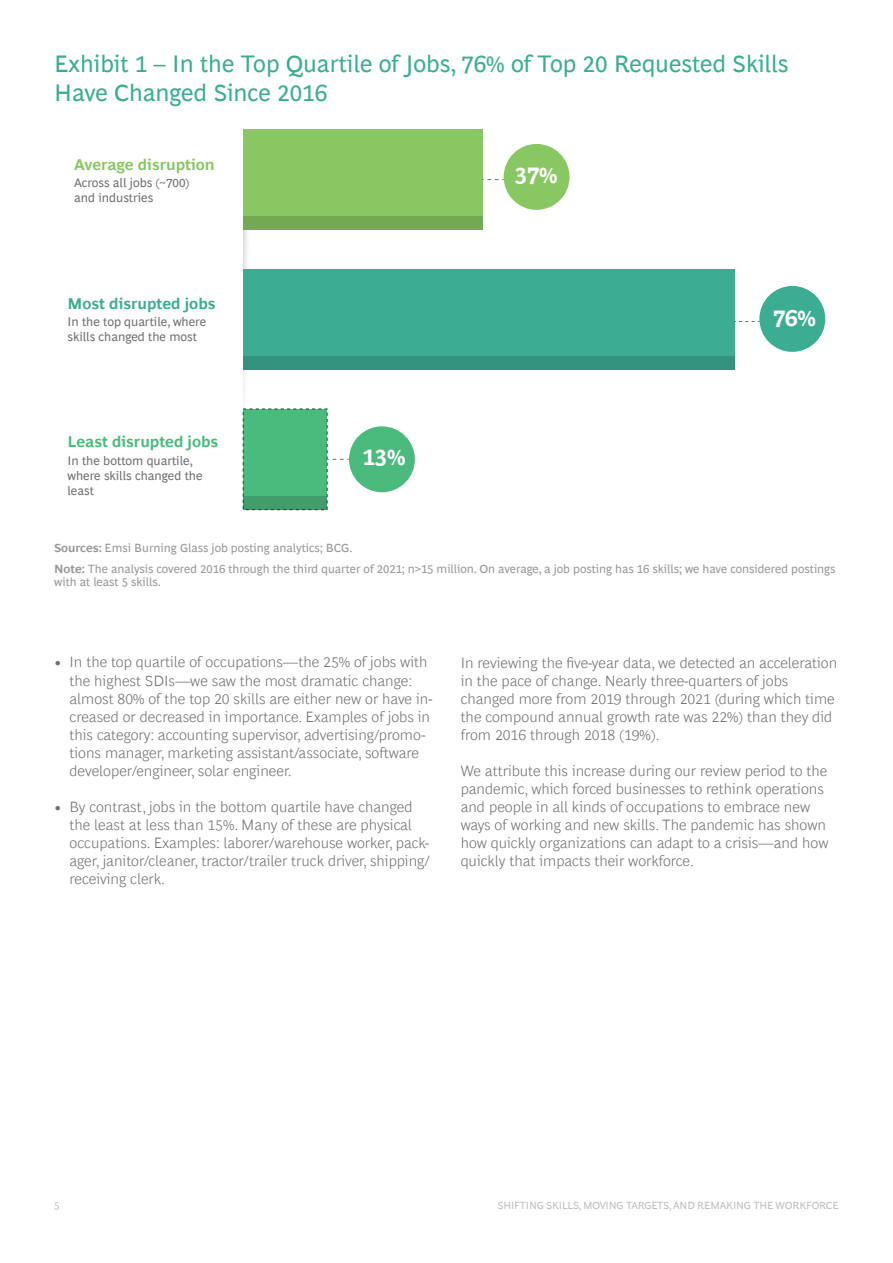
<style>
.page{position:relative;width:893px;height:1263px;background:#fff}
.page>*{position:absolute;margin:0;border:0;box-sizing:border-box;transform-origin:0 0}
.t1{font:24px/28.8px "Henderson BCG Sans";color:#3cad93}
.t2{font:700 23.55px "Henderson BCG Sans";color:#fff}
.t3{font:700 15.6px "Henderson BCG Sans";color:#4bba7d}
.t4{font:700 15.6px "Henderson BCG Sans";color:#88c762}
.t5{font:700 15.6px "Henderson BCG Sans";color:#3cad93}
.t6{font:300 15px/18px "Henderson BCG Sans";color:#707071}
.t7{font:12.45px/15px "Henderson BCG Sans";color:#707070}
.t8{font:12px/21.3px "Henderson BCG Sans";color:#989899}
.t9{font:10.5px "Henderson BCG Sans";letter-spacing:-.02em;color:#c0bfbf}
.s1{font-weight:700}
</style>
<div class="page">
<img style="left:243px;top:230px;width:21px;height:281px">
<div style="left:504px;top:144px;width:66px;height:66px;background:#88c762;border-radius:50%"></div>
<div style="left:349px;top:426px;width:66px;height:66px;background:#4bba7d;border-radius:50%"></div>
<div style="left:759px;top:286px;width:66px;height:66px;background:#3cad93;border-radius:50%"></div>
<div style="left:243px;top:129px;width:239px;height:101px;background:#88c762"></div>
<div style="left:243px;top:269px;width:491px;height:101px;background:#3cad93"></div>
<div style="left:243px;top:409px;width:84px;height:101px;background:#4bba7d"></div>
<div style="left:243px;top:216px;width:239px;height:14px;background:#73a953"></div>
<div style="left:243px;top:356px;width:491px;height:14px;background:#33937d"></div>
<div style="left:243px;top:496px;width:84px;height:14px;background:#3f9e6a"></div>
<svg style="left:482px;top:179px;width:22px;height:1px"></svg>
<svg style="left:734px;top:321px;width:25px;height:1px"></svg>
<svg style="left:327px;top:459px;width:22px;height:1px"></svg>
<h1 class="t1" style="left:54px;top:47px;width:736px">Exhibit 1 – In the Top Quartile of Jobs, 76% of Top 20 Requested Skills<br>Have Changed Since 2016</h1>
<p class="t4" style="left:74px;top:154px;width:142px">Average disruption</p>
<p class="t7" style="left:74px;top:174px;width:117px">Across all jobs (~700) and industries</p>
<p class="t5" style="left:68px;top:292px;width:149px">Most disrupted jobs</p>
<p class="t7" style="left:68px;top:313px;width:140px">In the top quartile, where skills changed the most</p>
<p class="t3" style="left:68px;top:430px;width:152px">Least disrupted jobs</p>
<p class="t7" style="left:68px;top:452px;width:137px">In the bottom quartile, where skills changed the least</p>
<h2 class="t2" style="left:363px;top:440px;width:44px">13%</h2>
<h2 class="t2" style="left:515px;top:158px;width:44px">37%</h2>
<h2 class="t2" style="left:773px;top:301px;width:44px">76%</h2>
<p class="t8" style="left:54px;top:536px;width:783px"><span class="s1">Sources:</span> Emsi Burning Glass job posting analytics; BCG.<br><span class="s1">Note:</span> The analysis covered 2016 through the third quarter of 2021; n&gt;15 million. On average, a job posting has 16 skills; we have considered postings</p>
<p class="t8" style="left:54px;top:570px;width:108px">with at least 5 skills.</p>
<p class="t6" style="left:70px;top:652px;width:364px;text-indent:-15px">• In the top quartile of occupations—the 25% of jobs with the highest SDIs—we saw the most dramatic change: almost 80% of the top 20 skills are either new or have in&shy;creased or decreased in importance. Examples of jobs in this category: accounting supervisor, advertising/promo&shy;tions manager, marketing assistant/associate, software developer/engineer, solar engineer.</p>
<p class="t6" style="left:70px;top:796px;width:362px;text-indent:-15px">• By contrast, jobs in the bottom quartile have changed the least at less than 15%. Many of these are physical occupations. Examples: laborer/warehouse worker, pack&shy;ager, janitor/cleaner, tractor/trailer truck driver, shipping/ receiving clerk.</p>
<p class="t6" style="left:461px;top:652px;width:378px">In reviewing the five-year data, we detected an acceleration in the pace of change. Nearly three-quarters of jobs changed more from 2019 through 2021 (during which time the compound annual growth rate was 22%) than they did from 2016 through 2018 (19%).</p>
<p class="t6" style="left:461px;top:760px;width:369px">We attribute this increase during our review period to the pandemic, which forced businesses to rethink operations and people in all kinds of occupations to embrace new ways of working and new skills. The pandemic has shown how quickly organizations can adapt to a crisis—and how quickly that impacts their workforce.</p>
<p class="t9" style="left:54px;top:1198px;width:7px">5</p>
<p class="t9" style="left:498px;top:1198px;width:343px">SHIFTING SKILLS, MOVING TARGETS, AND REMAKING THE WORKFORCE</p>
</div>
